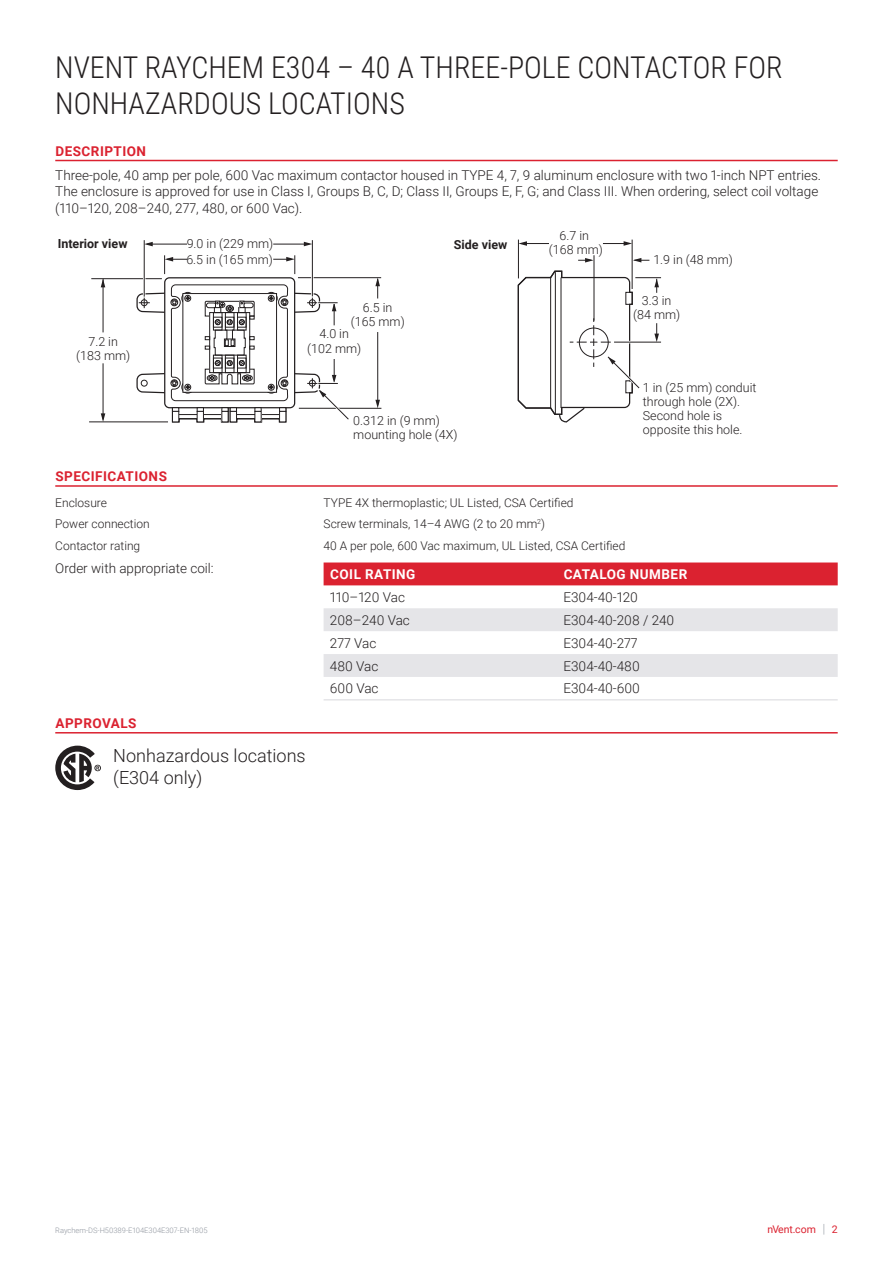
<style>
.page{position:relative;width:893px;height:1263px;background:#fff}
.page>*{position:absolute;margin:0;border:0;box-sizing:border-box;transform-origin:0 0}
.t1{font:300 30px/36px "Roboto Condensed";color:#231f20}
.t2{font:300 18px/21.6px "Roboto";color:#231f20}
.t3{font:300 13.5px/16.2px "Roboto";color:#231f20}
.t4{font:700 13.5px "Roboto";letter-spacing:.035em;color:#db2230}
.t5{font:700 13.5px "Roboto";letter-spacing:.035em;color:#fff}
.t6{font:300 12.45px/14.1px "Roboto";color:#231f20;text-align:center}
.t7{font:700 12.45px "Roboto";color:#231f20}
.t8{font:300 12px "Roboto";color:#231f20}
.t9{font:10.5px "Roboto";color:#db2230}
.t10{font:300 7.5px "Roboto";color:#8f959e}
.s1{font-weight:700;color:#fff}
.s2{font-weight:300;font-size:12.6px;color:#8f959e}
</style>
<div class="page">
<hr style="left:55px;top:160px;width:783px;height:1px;background:#db2230">
<hr style="left:55px;top:485px;width:783px;height:2px;background:#db2230">
<hr style="left:55px;top:732px;width:783px;height:1px;background:#db2230">
<svg style="left:101px;top:413px;width:4px;height:9px"></svg>
<hr style="left:91px;top:278px;width:71px;height:1px;background:#231f20">
<hr style="left:89px;top:422px;width:79px;height:1px;background:#231f20">
<hr style="left:103px;top:279px;width:1px;height:140px;background:#231f20">
<svg style="left:101px;top:279px;width:4px;height:8px"></svg>
<div style="left:96px;top:333px;width:13px;height:30px;background:#fff"></div>
<hr style="left:298px;top:277px;width:83px;height:1px;background:#231f20">
<hr style="left:299px;top:408px;width:82px;height:1px;background:#231f20">
<hr style="left:377px;top:279px;width:1px;height:126px;background:#231f20">
<svg style="left:375px;top:400px;width:5px;height:8px"></svg>
<svg style="left:375px;top:278px;width:5px;height:8px"></svg>
<svg style="left:164px;top:255px;width:9px;height:19px"></svg>
<svg style="left:286px;top:255px;width:10px;height:19px"></svg>
<hr style="left:167px;top:259px;width:124px;height:1px;background:#231f20">
<div style="left:370px;top:299px;width:16px;height:32px;background:#fff"></div>
<hr style="left:594px;top:255px;width:1px;height:66px;background:#231f20">
<svg style="left:633px;top:258px;width:16px;height:4px"></svg>
<svg style="left:578px;top:258px;width:16px;height:4px"></svg>
<hr style="left:632px;top:240px;width:1px;height:49px;background:#231f20">
<hr style="left:518px;top:240px;width:1px;height:38px;background:#231f20">
<svg style="left:518px;top:241px;width:9px;height:5px"></svg>
<svg style="left:624px;top:241px;width:8px;height:5px"></svg>
<hr style="left:521px;top:243px;width:108px;height:1px;background:#231f20">
<div style="left:549px;top:241px;width:53px;height:5px;background:#fff"></div>
<svg style="left:517px;top:270px;width:144px;height:153px"></svg>
<hr style="left:311px;top:240px;width:3px;height:56px;background:#fff">
<hr style="left:143px;top:240px;width:2px;height:57px;background:#fff">
<hr style="left:312px;top:240px;width:1px;height:56px;background:#231f20">
<hr style="left:144px;top:240px;width:1px;height:57px;background:#231f20">
<svg style="left:144px;top:242px;width:9px;height:4px"></svg>
<svg style="left:304px;top:242px;width:8px;height:4px"></svg>
<hr style="left:147px;top:244px;width:162px;height:1px;background:#231f20">
<div style="left:188px;top:242px;width:85px;height:24px;background:#fff"></div>
<svg style="left:136px;top:284px;width:217px;height:139px"></svg>
<div style="left:324px;top:562px;width:514px;height:23px;background:#db2230"></div>
<svg style="left:324px;top:608px;width:514px;height:69px"></svg>
<hr style="left:324px;top:699px;width:233px;height:1px;background:#e5e5e8">
<hr style="left:557px;top:699px;width:281px;height:1px;background:#e5e5e8">
<hr style="left:330px;top:583px;width:221px;height:2px;background:#db2230">
<hr style="left:563px;top:583px;width:268px;height:2px;background:#db2230">
<svg style="left:55px;top:746px;width:46px;height:44px"></svg>
<h1 class="t1" style="left:55px;top:48px;width:729px">NVENT RAYCHEM E304 – 40 A THREE-POLE CONTACTOR FOR<br>NONHAZARDOUS LOCATIONS</h1>
<p class="t4" style="left:56px;top:141px;width:92px">DESCRIPTION</p>
<p class="t3" style="left:55px;top:167px;width:767px">Three-pole, 40 amp per pole, 600 Vac maximum contactor housed in TYPE 4, 7, 9 aluminum enclosure with two 1-inch NPT entries.<br>The enclosure is approved for use in Class I, Groups B, C, D; Class II, Groups E, F, G; and Class III. When ordering, select coil voltage (110–120, 208–240, 277, 480, or 600 Vac).</p>
<p class="t6" style="left:187px;top:236px;width:88px">9.0 in (229 mm)</p>
<p class="t7" style="left:58px;top:235px;width:71px">Interior view</p>
<p class="t7" style="left:454px;top:236px;width:55px">Side view</p>
<p class="t6" style="left:76px;top:334px;width:56px">7.2 in (183 mm)</p>
<p class="t6" style="left:186px;top:252px;width:88px">6.5 in (165 mm)</p>
<p class="t6" style="left:351px;top:300px;width:56px">6.5 in (165 mm)</p>
<p class="t6" style="left:307px;top:326px;width:56px">4.0 in (102 mm)</p>
<p class="t6" style="left:353px;top:413px;width:106px;text-align:left">0.312 in (9 mm) mounting hole (4X)</p>
<p class="t6" style="left:549px;top:228px;width:56px">6.7 in (168 mm)</p>
<p class="t6" style="left:653px;top:252px;width:81px">1.9 in (48 mm)</p>
<p class="t6" style="left:633px;top:293px;width:49px">3.3 in (84 mm)</p>
<p class="t6" style="left:643px;top:380px;width:115px;text-align:left">1 in (25 mm) conduit through hole (2X).<br>Second hole is opposite this hole.</p>
<p class="t4" style="left:56px;top:467px;width:113px">SPECIFICATIONS</p>
<p class="t8" style="left:55px;top:494px;width:53px">Enclosure</p>
<p class="t8" style="left:324px;top:494px;width:251px">TYPE 4X thermoplastic; UL Listed, CSA Certified</p>
<p class="t8" style="left:55px;top:516px;width:96px">Power connection</p>
<p class="t8" style="left:324px;top:516px;width:223px">Screw terminals, 14–4 AWG (2 to 20 mm<sup>2</sup>)</p>
<p class="t8" style="left:55px;top:537px;width:87px">Contactor rating</p>
<p class="t8" style="left:324px;top:537px;width:303px">40 A per pole, 600 Vac maximum, UL Listed, CSA Certified</p>
<p class="t3" style="left:55px;top:559px;width:194px">Order with appropriate coil: <span class="s1">ating</span></p>
<p class="t5" style="left:330px;top:565px;width:87px">COIL RATING</p>
<p class="t5" style="left:564px;top:565px;width:125px">CATALOG NUMBER</p>
<p class="t3" style="left:330px;top:588px;width:77px">110–120 Vac</p>
<p class="t3" style="left:563px;top:588px;width:76px">E304-40-120</p>
<p class="t3" style="left:330px;top:611px;width:81px">208–240 Vac</p>
<p class="t3" style="left:563px;top:611px;width:112px">E304-40-208 / 240</p>
<p class="t3" style="left:330px;top:634px;width:48px">277 Vac</p>
<p class="t3" style="left:563px;top:634px;width:76px">E304-40-277</p>
<p class="t3" style="left:330px;top:657px;width:50px">480 Vac</p>
<p class="t3" style="left:563px;top:657px;width:78px">E304-40-480</p>
<p class="t3" style="left:330px;top:680px;width:50px">600 Vac</p>
<p class="t3" style="left:563px;top:680px;width:78px">E304-40-600</p>
<p class="t4" style="left:56px;top:713px;width:83px">APPROVALS</p>
<h2 class="t2" style="left:113px;top:744px;width:194px">Nonhazardous locations (E304 only)</h2>
<p class="t10" style="left:55px;top:1225px;width:154px">Raychem-DS-H50389-E104E304E307-EN-1805</p>
<p class="t9" style="left:767px;top:1222px;width:72px">nVent.com <span class="s2">|</span> 2</p>
</div>
